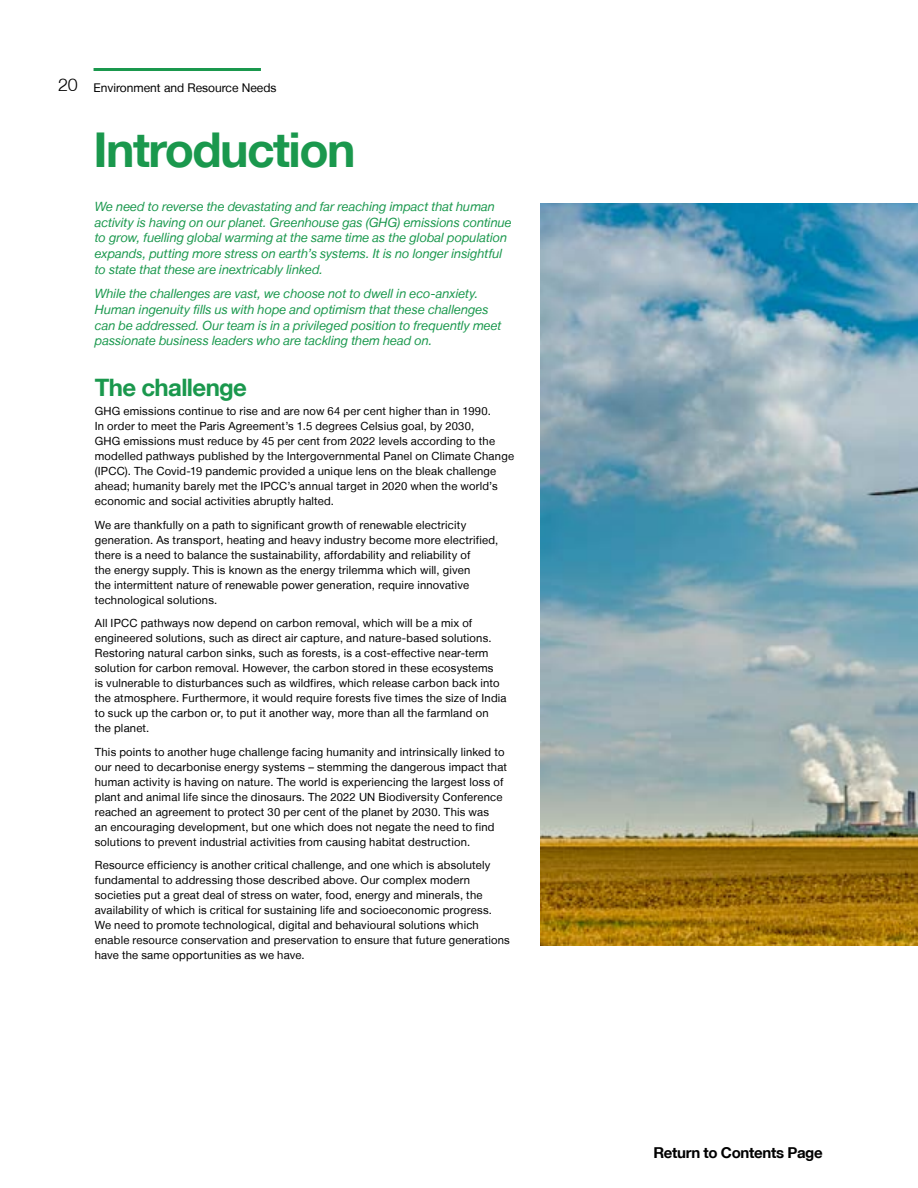
<style>
.page{position:relative;width:918px;height:1188px;background:#fff}
.page>*{position:absolute;margin:0;border:0;box-sizing:border-box;transform-origin:0 0}
.t1{font:700 48px "Helvetica Neue LT";letter-spacing:-.03em;color:#1a984d}
.t2{font:700 24px "Helvetica Neue LT";letter-spacing:-.025em;color:#1a984d}
.t3{font:300 18px "Helvetica Neue LT";color:#000}
.t4{font:700 15px "Helvetica Neue LT";letter-spacing:-.02em;color:#000}
.t5{font:italic 12.75px/15.8px "Helvetica Neue LT";color:#1a984d}
.t6{font:12px "Helvetica Neue LT";color:#000}
.t7{font:11.25px/15px "Helvetica Neue LT";letter-spacing:.02em;color:#000}
</style>
<div class="page">
<img style="left:541px;top:203px;width:377px;height:742px">
<hr style="left:94px;top:68px;width:167px;height:3px;background:#1a984d">
<h3 class="t3" style="left:58px;top:73px;width:21px">20</h3>
<p class="t6" style="left:94px;top:81px;width:184px">Environment and Resource Needs</p>
<h1 class="t1" style="left:94px;top:120px;width:264px">Introduction</h1>
<p class="t5" style="left:95px;top:198px;width:418px">We need to reverse the devastating and far reaching impact that human activity is having on our planet. Greenhouse gas (GHG) emissions continue to grow, fuelling global warming at the same time as the global population expands, putting more stress on earth’s systems. It is no longer insightful to state that these are inextricably linked.</p>
<p class="t5" style="left:95px;top:286px;width:408px">While the challenges are vast, we choose not to dwell in eco-anxiety.<br>Human ingenuity fills us with hope and optimism that these challenges can be addressed. Our team is in a privileged position to frequently meet passionate business leaders who are tackling them head on.</p>
<h2 class="t2" style="left:95px;top:373px;width:154px">The challenge</h2>
<p class="t7" style="left:95px;top:404px;width:421px">GHG emissions continue to rise and are now 64 per cent higher than in 1990.<br>In order to meet the Paris Agreement’s 1.5 degrees Celsius goal, by 2030,<br>GHG emissions must reduce by 45 per cent from 2022 levels according to the modelled pathways published by the Intergovernmental Panel on Climate Change (IPCC). The Covid-19 pandemic provided a unique lens on the bleak challenge ahead; humanity barely met the IPCC’s annual target in 2020 when the world’s economic and social activities abruptly halted.</p>
<p class="t7" style="left:95px;top:517px;width:405px">We are thankfully on a path to significant growth of renewable electricity generation. As transport, heating and heavy industry become more electrified, there is a need to balance the sustainability, affordability and reliability of<br>the energy supply. This is known as the energy trilemma which will, given<br>the intermittent nature of renewable power generation, require innovative technological solutions.</p>
<p class="t7" style="left:95px;top:615px;width:413px">All IPCC pathways now depend on carbon removal, which will be a mix of engineered solutions, such as direct air capture, and nature-based solutions.<br>Restoring natural carbon sinks, such as forests, is a cost-effective near-term solution for carbon removal. However, the carbon stored in these ecosystems<br>is vulnerable to disturbances such as wildfires, which release carbon back into the atmosphere. Furthermore, it would require forests five times the size of India to suck up the carbon or, to put it another way, more than all the farmland on the planet.</p>
<p class="t7" style="left:95px;top:744px;width:414px">This points to another huge challenge facing humanity and intrinsically linked to our need to decarbonise energy systems – stemming the dangerous impact that human activity is having on nature. The world is experiencing the largest loss of plant and animal life since the dinosaurs. The 2022 UN Biodiversity Conference reached an agreement to protect 30 per cent of the planet by 2030. This was<br>an encouraging development, but one which does not negate the need to find solutions to prevent industrial activities from causing habitat destruction.</p>
<p class="t7" style="left:95px;top:857px;width:417px">Resource efficiency is another critical challenge, and one which is absolutely fundamental to addressing those described above. Our complex modern societies put a great deal of stress on water, food, energy and minerals, the availability of which is critical for sustaining life and socioeconomic progress.<br>We need to promote technological, digital and behavioural solutions which enable resource conservation and preservation to ensure that future generations have the same opportunities as we have.</p>
<h3 class="t4" style="left:653px;top:1143px;width:171px">Return to Contents Page</h3>
</div>
